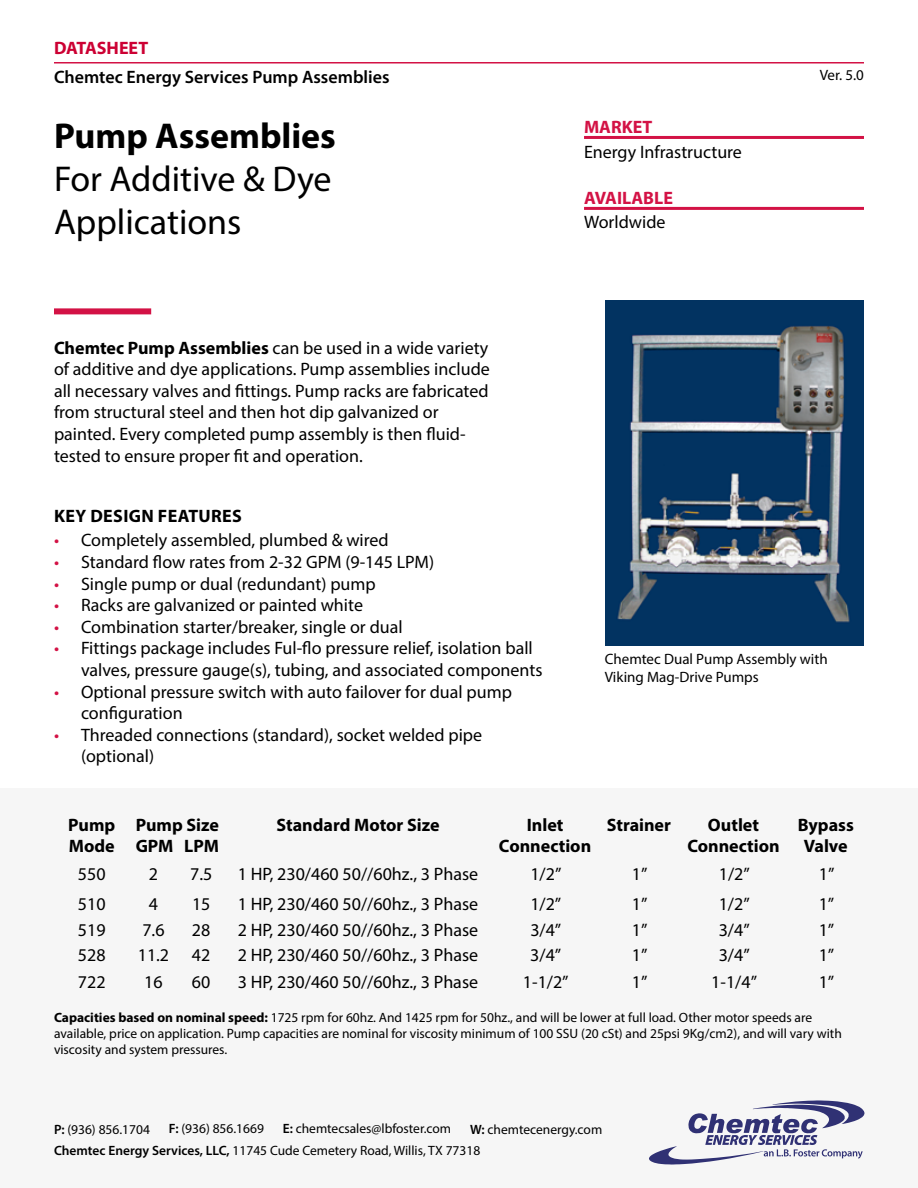
<style>
.page{position:relative;width:918px;height:1188px;background:#fff}
.page>*{position:absolute;margin:0;border:0;box-sizing:border-box;transform-origin:0 0}
.t1{font:36px/43.2px "Myriad Pro";color:#000}
.t2{font:700 36px "Myriad Pro";color:#000}
.t3{font:18px/21.6px "Myriad Pro";color:#000}
.t4{font:700 18px/21.6px "Myriad Pro";color:#000;text-align:center}
.t5{font:18px "Myriad Variable Concept";letter-spacing:.19em;color:#000}
.t6{font:700 18px "Myriad Pro";letter-spacing:.02em;color:#000}
.t7{font:700 18px "Myriad Pro";color:#d31245}
.t8{font:700 18px "Myriad Pro";color:#c03}
.t9{font:15px/18px "Myriad Pro";color:#000}
.t10{font:13.5px/16.2px "Myriad Pro";color:#000}
.s1{font-weight:700}
.s2{color:#d31245}
.s3{font-family:"Myriad Variable Concept"}
</style>
<div class="page">
<hr style="left:54px;top:62px;width:810px;height:2px;background:#d31245">
<div style="left:54px;top:308px;width:97px;height:6px;background:#d31245"></div>
<hr style="left:584px;top:136px;width:280px;height:3px;background:#d31245">
<hr style="left:584px;top:207px;width:280px;height:3px;background:#d31245">
<div style="left:0;top:788px;width:918px;height:400px;background:#f6f6f6"></div>
<svg style="left:649px;top:1100px;width:215px;height:65px"></svg>
<img style="left:605px;top:301px;width:259px;height:344px">
<p class="t8" style="left:54px;top:36px;width:96px">DATASHEET</p>
<p class="t5" style="left:54px;top:66px;width:334px">Chemtec Energy Services Pump Assemblies</p>
<h1 class="t2" style="left:54px;top:112px;width:283px">Pump Assemblies</h1>
<h1 class="t1" style="left:54px;top:157px;width:279px">For Additive &amp; Dye<br>Applications</h1>
<p class="t3" style="left:54px;top:336px;width:437px"><span class="s1">Chemtec Pump Assemblies</span> can be used in a wide variety of additive and dye applications. Pump assemblies include all necessary valves and fittings. Pump racks are fabricated from structural steel and then hot dip galvanized or painted. Every completed pump assembly is then fluid&shy;tested to ensure proper fit and operation.</p>
<p class="t6" style="left:54px;top:505px;width:189px">KEY DESIGN FEATURES</p>
<p class="t3" style="left:54px;top:529px;width:336px"><span class="s2">•</span> Completely assembled, plumbed &amp; wired</p>
<p class="t3" style="left:54px;top:551px;width:382px"><span class="s2">•</span> Standard flow rates from 2-32 GPM (9-145 LPM)</p>
<p class="t3" style="left:54px;top:572px;width:323px"><span class="s2">•</span> Single pump or dual (redundant) pump</p>
<p class="t3" style="left:54px;top:594px;width:311px"><span class="s2">•</span> Racks are galvanized or painted white</p>
<p class="t3" style="left:54px;top:616px;width:350px"><span class="s2">•</span> Combination starter/breaker, single or dual</p>
<p class="t3" style="left:81px;top:637px;width:463px;text-indent:-27px"><span class="s2">•</span> Fittings package includes Ful-flo pressure relief, isolation ball valves, pressure gauge(s), tubing, and associated components</p>
<p class="t3" style="left:81px;top:680px;width:432px;text-indent:-27px"><span class="s2">•</span> Optional pressure switch with auto failover for dual pump configuration</p>
<p class="t3" style="left:81px;top:724px;width:403px;text-indent:-27px"><span class="s2">•</span> Threaded connections (standard), socket welded pipe (optional)</p>
<p class="t7" style="left:584px;top:116px;width:70px">MARKET</p>
<p class="t3" style="left:584px;top:140px;width:159px">Energy Infrastructure</p>
<p class="t7" style="left:584px;top:187px;width:90px">AVAILABLE</p>
<p class="t3" style="left:584px;top:211px;width:83px">Worldwide</p>
<p class="t9" style="left:820px;top:66px;width:46px">Ver. 5.0</p>
<p class="t9" style="left:605px;top:649px;width:224px">Chemtec Dual Pump Assembly with<br>Viking Mag-Drive Pumps</p>
<p class="t4" style="left:68px;top:813px;width:49px;text-align:left">Pump<br>Mode</p>
<p class="t4" style="left:136px;top:813px;width:85px;text-align:left">Pump Size<br>GPM LPM</p>
<p class="t4" style="left:276px;top:813px;width:165px">Standard Motor Size</p>
<p class="t4" style="left:499px;top:813px;width:94px">Inlet<br>Connection</p>
<p class="t4" style="left:607px;top:813px;width:66px">Strainer</p>
<p class="t4" style="left:687px;top:813px;width:94px">Outlet<br>Connection</p>
<p class="t4" style="left:798px;top:813px;width:58px">Bypass<br>Valve</p>
<p class="t3" style="left:78px;top:863px;width:29px">550</p>
<p class="t3" style="left:149px;top:863px;width:11px">2</p>
<p class="t3" style="left:190px;top:863px;width:24px">7.5</p>
<p class="t3" style="left:238px;top:863px;width:242px">1 HP, 230/460 50//60hz., 3 Phase</p>
<p class="t3" style="left:530px;top:863px;width:33px">1/2”</p>
<p class="t3" style="left:632px;top:863px;width:17px">1”</p>
<p class="t3" style="left:719px;top:863px;width:33px">1/2”</p>
<p class="t3" style="left:819px;top:863px;width:17px">1”</p>
<p class="t3" style="left:78px;top:893px;width:29px">510</p>
<p class="t3" style="left:149px;top:893px;width:11px">4</p>
<p class="t3" style="left:192px;top:893px;width:20px">15</p>
<p class="t3" style="left:238px;top:893px;width:242px">1 HP, 230/460 50//60hz., 3 Phase</p>
<p class="t3" style="left:530px;top:893px;width:33px">1/2”</p>
<p class="t3" style="left:632px;top:893px;width:17px">1”</p>
<p class="t3" style="left:719px;top:893px;width:33px">1/2”</p>
<p class="t3" style="left:819px;top:893px;width:17px">1”</p>
<p class="t3" style="left:78px;top:919px;width:29px">519</p>
<p class="t3" style="left:142px;top:919px;width:24px">7.6</p>
<p class="t3" style="left:192px;top:919px;width:20px">28</p>
<p class="t3" style="left:238px;top:919px;width:242px">2 HP, 230/460 50//60hz., 3 Phase</p>
<p class="t3" style="left:530px;top:919px;width:33px">3/4”</p>
<p class="t3" style="left:632px;top:919px;width:17px">1”</p>
<p class="t3" style="left:719px;top:919px;width:33px">3/4”</p>
<p class="t3" style="left:819px;top:919px;width:17px">1”</p>
<p class="t3" style="left:78px;top:944px;width:29px">528</p>
<p class="t3" style="left:138px;top:944px;width:33px">11.2</p>
<p class="t3" style="left:192px;top:944px;width:20px">42</p>
<p class="t3" style="left:238px;top:944px;width:242px">2 HP, 230/460 50//60hz., 3 Phase</p>
<p class="t3" style="left:530px;top:944px;width:33px">3/4”</p>
<p class="t3" style="left:632px;top:944px;width:17px">1”</p>
<p class="t3" style="left:719px;top:944px;width:33px">3/4”</p>
<p class="t3" style="left:819px;top:944px;width:17px">1”</p>
<p class="t3" style="left:78px;top:970px;width:29px">722</p>
<p class="t3" style="left:144px;top:970px;width:20px">16</p>
<p class="t3" style="left:192px;top:970px;width:20px">60</p>
<p class="t3" style="left:238px;top:970px;width:242px">3 HP, 230/460 50//60hz., 3 Phase</p>
<p class="t3" style="left:523px;top:970px;width:47px">1-1/2”</p>
<p class="t3" style="left:632px;top:970px;width:17px">1”</p>
<p class="t3" style="left:711px;top:970px;width:47px">1-1/4”</p>
<p class="t3" style="left:819px;top:970px;width:17px">1”</p>
<p class="t10" style="left:54px;top:1009px;width:789px"><span class="s1">Capacities based on nominal speed:</span> 1725 rpm for 60hz. And 1425 rpm for 50hz., and will be lower at full load. Other motor speeds are available, price on application. Pump capacities are nominal for viscosity minimum of 100 SSU (20 cSt) and 25psi 9Kg/cm2), and will vary with viscosity and system pressures.</p>
<p class="t10" style="left:169px;top:1120px;width:97px"><span class="s3">F :</span> (936) 856.1669</p>
<p class="t10" style="left:283px;top:1120px;width:170px"><span class="s3">E :</span> chemtecsales@lbfoster.com</p>
<p class="t10" style="left:470px;top:1121px;width:134px"><span class="s3">W :</span> chemtecenergy.com</p>
<p class="t10" style="left:54px;top:1119px;width:428px;line-height:21.1px"><span class="s3">P :</span> (936) 856.1704<br><span class="s3">C h e m t e c E n e r g y S e r v ic e s , L L C ,</span> 11745 Cude Cemetery Road, Willis, TX 77318</p>
</div>
